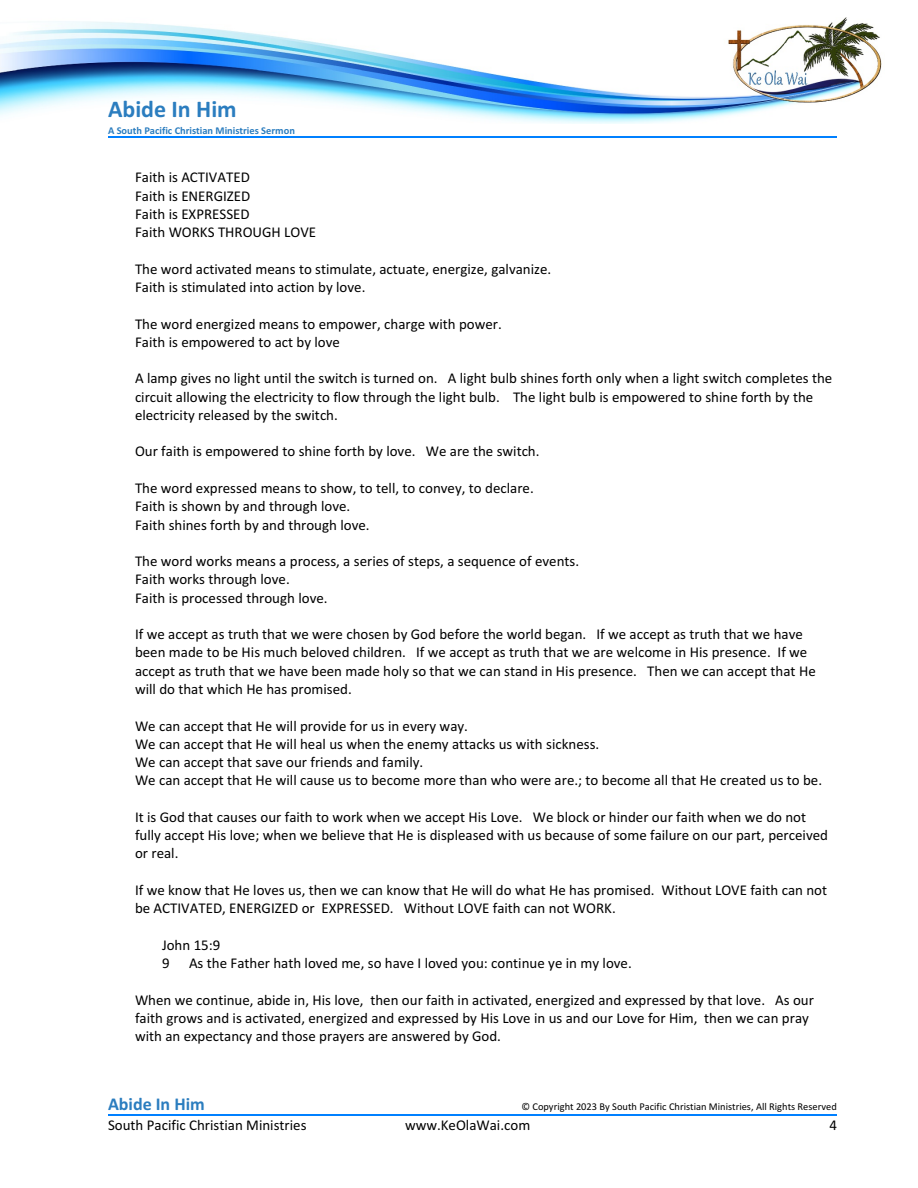
<style>
.page{position:relative;width:918px;height:1188px;background:#fff}
.page>*{position:absolute;margin:0;border:0;box-sizing:border-box;transform-origin:0 0}
.t1{font:700 24px "Calibri";color:#2b7dbf}
.t2{font:700 18px "Calibri";color:#2b7dbf}
.t3{font:15px/18.3px "Calibri";color:#000}
.t4{font:10.5px "Calibri";color:#000}
.t5{font:700 10.5px "Calibri";color:#2b7dbf}
</style>
<div class="page">
<img style="left:0;top:17px;width:882px;height:106px">
<hr style="left:108px;top:136px;width:729px;height:2px;background:#0080ff">
<hr style="left:108px;top:1114px;width:729px;height:2px;background:#0080ff">
<h1 class="t1" style="left:108px;top:99px;width:130px">Abide In Him</h1>
<p class="t5" style="left:108px;top:126px;width:188px">A South Pacific Christian Ministries Sermon</p>
<p class="t3" style="left:135px;top:170px;width:183px">Faith is ACTIVATED<br>Faith is ENERGIZED<br>Faith is EXPRESSED<br>Faith WORKS THROUGH LOVE</p>
<p class="t3" style="left:135px;top:261px;width:418px">The word activated means to stimulate, actuate, energize, galvanize.<br>Faith is stimulated into action by love.</p>
<p class="t3" style="left:135px;top:316px;width:368px">The word energized means to empower, charge with power.<br>Faith is empowered to act by love</p>
<p class="t3" style="left:135px;top:370px;width:699px">A lamp gives no light until the switch is turned on. A light bulb shines forth only when a light switch completes the circuit allowing the electricity to flow through the light bulb. The light bulb is empowered to shine forth by the electricity released by the switch.</p>
<p class="t3" style="left:135px;top:444px;width:406px">Our faith is empowered to shine forth by love. We are the switch.</p>
<p class="t3" style="left:135px;top:480px;width:400px">The word expressed means to show, to tell, to convey, to declare.<br>Faith is shown by and through love.<br>Faith shines forth by and through love.</p>
<p class="t3" style="left:135px;top:553px;width:446px">The word works means a process, a series of steps, a sequence of events.<br>Faith works through love.<br>Faith is processed through love.</p>
<p class="t3" style="left:135px;top:626px;width:682px">If we accept as truth that we were chosen by God before the world began. If we accept as truth that we have been made to be His much beloved children. If we accept as truth that we are welcome in His presence. If we accept as truth that we have been made holy so that we can stand in His presence. Then we can accept that He will do that which He has promised.</p>
<p class="t3" style="left:135px;top:718px;width:689px">We can accept that He will provide for us in every way.<br>We can accept that He will heal us when the enemy attacks us with sickness.<br>We can accept that save our friends and family.<br>We can accept that He will cause us to become more than who were are.; to become all that He created us to be.</p>
<p class="t3" style="left:135px;top:809px;width:695px">It is God that causes our faith to work when we accept His Love. We block or hinder our faith when we do not fully accept His love; when we believe that He is displeased with us because of some failure on our part, perceived or real.</p>
<p class="t3" style="left:135px;top:882px;width:694px">If we know that He loves us, then we can know that He will do what He has promised. Without LOVE faith can not be ACTIVATED, ENERGIZED or EXPRESSED. Without LOVE faith can not WORK.</p>
<p class="t3" style="left:162px;top:937px;width:60px">John 15:9<br>9</p>
<p class="t3" style="left:189px;top:955px;width:444px">As the Father hath loved me, so have I loved you: continue ye in my love.</p>
<p class="t3" style="left:135px;top:992px;width:681px">When we continue, abide in, His love, then our faith in activated, energized and expressed by that love. As our faith grows and is activated, energized and expressed by His Love in us and our Love for Him, then we can pray with an expectancy and those prayers are answered by God.</p>
<p class="t2" style="left:108px;top:1096px;width:98px">Abide In Him</p>
<p class="t4" style="left:521px;top:1102px;width:317px">© Copyright 2023 By South Pacific Christian Ministries, All Rights Reserved</p>
<p class="t3" style="left:108px;top:1117px;width:200px">South Pacific Christian Ministries</p>
<p class="t3" style="left:405px;top:1117px;width:127px">www.KeOlaWai.com</p>
<p class="t3" style="left:829px;top:1117px;width:9px">4</p>
</div>
